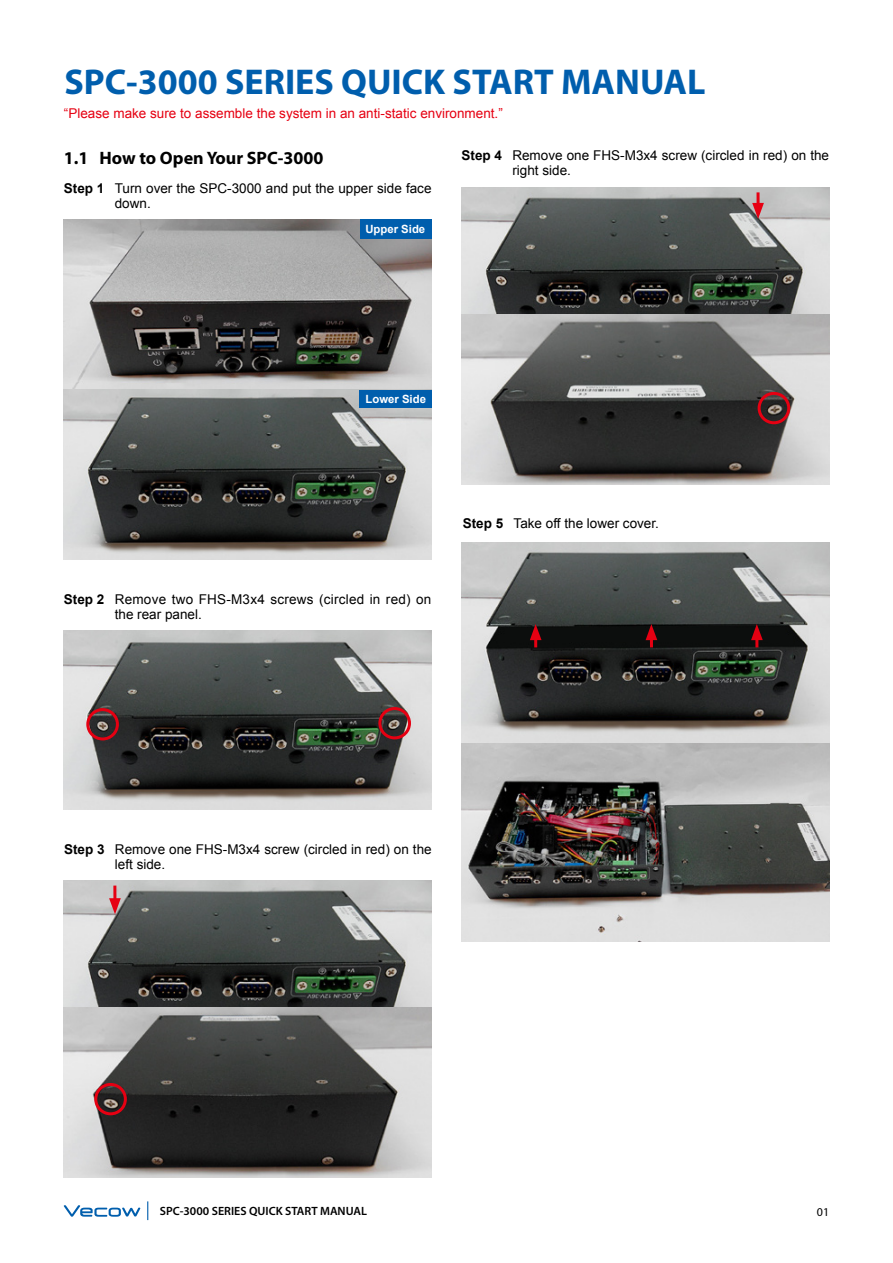
<style>
.page{position:relative;width:893px;height:1263px;background:#fff}
.page>*{position:absolute;margin:0;border:0;box-sizing:border-box;transform-origin:0 0}
.t1{font:700 36px "Myriad Pro";color:#005ead}
.t2{font:700 18px "Myriad Pro";color:#000}
.t3{font:13.5px/15px "Arial";color:#000}
.t4{font:13.5px "Arial";color:#e60012}
.t5{font:13.5px/15px "Arial";letter-spacing:.02em;color:#000}
.t6{font:600 12px "Myriad Pro";color:#000}
.t7{font:12px "Myriad Pro";color:#000}
.t8{font:700 11.4px "Arial";color:#fff}
.s1{font-weight:700}
</style>
<div class="page">
<svg style="left:64px;top:1205px;width:76px;height:12px"></svg>
<svg style="left:147px;top:1201px;width:1px;height:19px"></svg>
<img style="left:64px;top:220px;width:368px;height:340px">
<div style="left:360px;top:220px;width:72px;height:19px;background:#005ead"></div>
<div style="left:359px;top:390px;width:73px;height:18px;background:#005ead"></div>
<img style="left:64px;top:630px;width:368px;height:179px">
<div style="left:86px;top:708px;width:33px;height:32px;border:3px solid #e60012;border-radius:50%"></div>
<div style="left:378px;top:707px;width:33px;height:32px;border:3px solid #e60012;border-radius:50%"></div>
<img style="left:64px;top:880px;width:368px;height:298px">
<hr style="left:113px;top:885px;width:3px;height:19px;background:#e60012">
<svg style="left:109px;top:898px;width:12px;height:16px"></svg>
<div style="left:94px;top:1083px;width:33px;height:32px;border:3px solid #e60012;border-radius:50%"></div>
<img style="left:461px;top:187px;width:368px;height:298px">
<svg style="left:756px;top:192px;width:4px;height:11px"></svg>
<svg style="left:752px;top:203px;width:12px;height:16px"></svg>
<div style="left:758px;top:392px;width:32px;height:32px;border:3px solid #e60012;border-radius:50%"></div>
<img style="left:462px;top:542px;width:367px;height:400px">
<svg style="left:530px;top:624px;width:11px;height:23px"></svg>
<svg style="left:646px;top:624px;width:11px;height:23px"></svg>
<svg style="left:751px;top:624px;width:12px;height:23px"></svg>
<h1 class="t1" style="left:64px;top:58px;width:643px">SPC-3000 SERIES QUICK START MANUAL</h1>
<p class="t4" style="left:64px;top:104px;width:440px">“Please make sure to assemble the system in an anti-static environment.”</p>
<h2 class="t2" style="left:64px;top:146px;width:261px">1.1 How to Open Your SPC-3000</h2>
<p class="t3" style="left:115px;top:181px;width:318px;text-indent:-51px"><span class="s1">Step 1</span> Turn over the SPC-3000 and put the upper side face down.</p>
<p class="t8" style="left:365px;top:221px;width:61px">Upper Side</p>
<p class="t3" style="left:512px;top:148px;width:318px;text-indent:-51px"><span class="s1">Step 4</span> Remove one FHS-M3x4 screw (circled in red) on the right side.</p>
<p class="t8" style="left:365px;top:391px;width:62px">Lower Side</p>
<p class="t5" style="left:115px;top:592px;width:318px;text-indent:-51px"><span class="s1">Step 2</span> Remove two FHS-M3x4 screws (circled in red) on the rear panel.</p>
<p class="t3" style="left:463px;top:516px;width:198px"><span class="s1">Step 5</span> Take off the lower cover.</p>
<p class="t3" style="left:115px;top:841px;width:318px;text-indent:-51px"><span class="s1">Step 3</span> Remove one FHS-M3x4 screw (circled in red) on the left side.</p>
<p class="t6" style="left:160px;top:1203px;width:209px">SPC-3000 SERIES QUICK START MANUAL</p>
<p class="t7" style="left:817px;top:1204px;width:14px">01</p>
</div>
